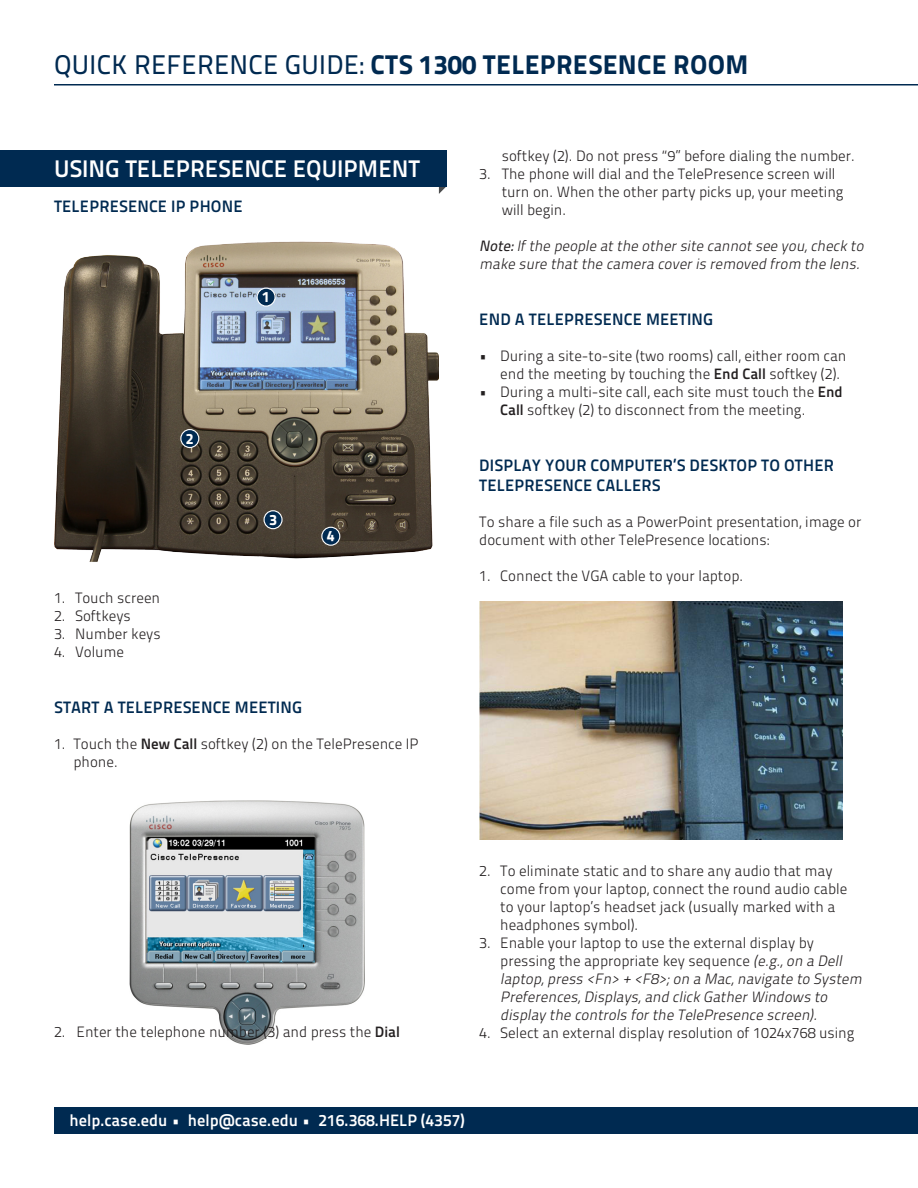
<style>
.page{position:relative;width:918px;height:1188px;background:#fff}
.page>*{position:absolute;margin:0;border:0;box-sizing:border-box;transform-origin:0 0}
.t1{font:27px "Titillium Maps 26 L 999 wt";letter-spacing:.01em;color:#002a51}
.Default{font:24px "Titillium Maps 26 L 750 wt";color:#fff}
.Default-2{font:16.5px/19.8px "Titillium Maps 26 L 750 wt";letter-spacing:.01em;color:#002a51}
.No_Spacing{font:16.5px "Titillium Maps 26 L 750 wt";color:#fff}
.Default-3{font:15px/18px "Titillium Maps 26 L 250 wt";color:#231f20}
.Default-4{font:italic 15px/18px "Titillium Maps 26 L 250 wt";color:#231f20}
.t2{font:15px "Titillium Maps 26 L 999 wt";color:#fff}
.s1{font-family:"Titillium Maps 26 L 500 wt"}
.s2{font-family:"Titillium Maps 26 L 750 wt"}
.s3{font-style:normal}
</style>
<div class="page">
<div style="left:54px;top:1107px;width:864px;height:27px;background:#002a51"></div>
<img style="left:54px;top:241px;width:385px;height:321px">
<img style="left:129px;top:800px;width:235px;height:244px">
<img style="left:479px;top:602px;width:363px;height:238px">
<hr style="left:54px;top:84px;width:864px;height:2px;background:#002a51">
<div style="left:257px;top:288px;width:18px;height:18px;background:#002a51;border-radius:50%"></div>
<div style="left:257px;top:288px;width:19px;height:19px;border:1px solid #fff;border-radius:50%"></div>
<div style="left:181px;top:430px;width:18px;height:18px;background:#002a51;border-radius:50%"></div>
<div style="left:180px;top:429px;width:19px;height:19px;border:1px solid #fff;border-radius:50%"></div>
<div style="left:322px;top:527px;width:18px;height:18px;background:#002a51;border-radius:50%"></div>
<div style="left:321px;top:527px;width:19px;height:19px;border:1px solid #fff;border-radius:50%"></div>
<div style="left:264px;top:511px;width:18px;height:18px;background:#002a51;border-radius:50%"></div>
<div style="left:264px;top:510px;width:19px;height:19px;border:1px solid #fff;border-radius:50%"></div>
<svg style="left:439px;top:186px;width:8px;height:8px"></svg>
<div style="left:0;top:150px;width:447px;height:36px;background:#002a51"></div>
<p class="t1" style="left:54px;top:44px;width:696px"><span class="s1">QUICK REFERENCE GUIDE:</span> CTS 1300 TELEPRESENCE ROOM</p>
<p class="Default" style="left:54px;top:150px;width:368px">USING TELEPRESENCE EQUIPMENT</p>
<p class="Default-2" style="left:54px;top:196px;width:190px">TELEPRESENCE IP PHONE</p>
<p class="t2" style="left:262px;top:285px;width:9px">1</p>
<p class="t2" style="left:186px;top:427px;width:9px">2</p>
<p class="Default-3" style="left:54px;top:588px;width:108px">1. Touch screen</p>
<p class="Default-3" style="left:54px;top:606px;width:78px">2. Softkeys</p>
<p class="Default-3" style="left:54px;top:624px;width:108px">3. Number keys</p>
<p class="Default-3" style="left:54px;top:642px;width:72px">4. Volume</p>
<p class="t2" style="left:269px;top:508px;width:9px">3</p>
<p class="t2" style="left:327px;top:524px;width:9px">4</p>
<p class="Default-2" style="left:54px;top:697px;width:249px">START A TELEPRESENCE MEETING</p>
<p class="Default-3" style="left:74px;top:734px;width:347px;text-indent:-20px">1. Touch the <span class="s2">New Call</span> softkey (2) on the TelePresence IP phone.</p>
<p class="Default-3" style="left:502px;top:146px;width:355px">softkey (2). Do not press “9” before dialing the number.</p>
<p class="Default-3" style="left:502px;top:164px;width:343px;text-indent:-22px">3. The phone will dial and the TelePresence screen will turn on. When the other party picks up, your meeting will begin.</p>
<p class="Default-4" style="left:479px;top:236px;width:390px"><span class="s1">Note:</span> If the people at the other site cannot see you, check to make sure that the camera cover is removed from the lens.</p>
<p class="Default-2" style="left:479px;top:308px;width:235px">END A TELEPRESENCE MEETING</p>
<p class="Default-3" style="left:500px;top:346px;width:348px;text-indent:-21px">• During a site-to-site (two rooms) call, either room can end the meeting by touching the <span class="s2">End Call</span> softkey (2).</p>
<p class="Default-3" style="left:500px;top:382px;width:344px;text-indent:-21px">• During a multi-site call, each site must touch the <span class="s2">End<br>Call</span> softkey (2) to disconnect from the meeting.</p>
<p class="Default-2" style="left:479px;top:454px;width:356px">DISPLAY YOUR COMPUTER’S DESKTOP TO OTHER<br>TELEPRESENCE CALLERS</p>
<p class="Default-3" style="left:479px;top:512px;width:384px">To share a file such as a PowerPoint presentation, image or document with other TelePresence locations:</p>
<p class="Default-3" style="left:479px;top:566px;width:265px">1. Connect the VGA cable to your laptop.</p>
<p class="Default-3" style="left:54px;top:1022px;width:348px">2. Enter the telephone number (3) and press the <span class="s2">Dial</span></p>
<p class="Default-3" style="left:500px;top:861px;width:349px;text-indent:-21px">2. To eliminate static and to share any audio that may come from your laptop, connect the round audio cable to your laptop’s headset jack (usually marked with a headphones symbol).</p>
<p class="Default-4" style="left:500px;top:933px;width:367px;text-indent:-21px"><span class="s3">3. Enable your laptop to use the external display by pressing the appropriate key sequence</span> (e.g.,onaDell laptop, press &lt;Fn&gt; + &lt;F8&gt;; on a Mac, navigate to System Preferences, Displays, and click Gather Windows to display the controls forthe TelePresence screen).</p>
<p class="Default-3" style="left:479px;top:1023px;width:377px">4. Select an external display resolution of 1024x768 using</p>
<p class="No_Spacing" style="left:70px;top:1108px;width:397px">help.case.edu • help@case.edu • 216.368.HELP (4357)</p>
</div>
